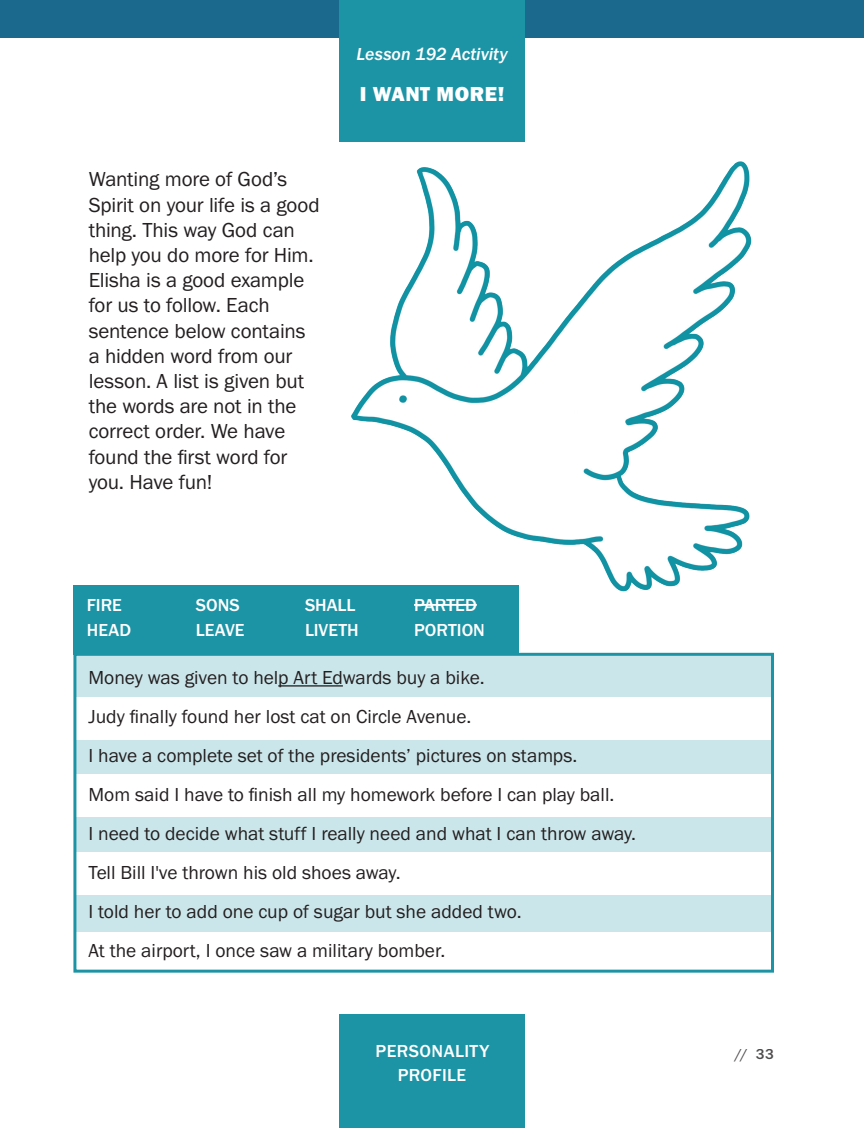
<style>
.page{position:relative;width:864px;height:1128px;background:#fff}
.page>*{position:absolute;margin:0;border:0;box-sizing:border-box;transform-origin:0 0}
.Activity_-_Text{font:21px/25.2px "Franklin Gothic URW Boo";letter-spacing:-.01em;color:#231f20}
.Activity_-_Tab_-_Tit{font:21px "Franklin Gothic URW Hea";letter-spacing:.025em;color:#fff}
.t1{font:19.5px "Franklin Gothic URW Boo";color:#231f20}
.Activity_-_List{font:500 18px "Franklin Gothic URW";color:#fff}
.t2{font:18px "Franklin Gothic URW Med Ita";color:#fff}
.Activity_-_List-2{font:500 18px "Franklin Gothic URW";letter-spacing:.025em;color:#fff}
.Activity_-_List-3{font:500 18px "Franklin Gothic URW";letter-spacing:.02em;color:#fff}
.t3{font:500 15px "Franklin Gothic URW";color:#231f20}
.s1{font-family:"Franklin Gothic URW";font-weight:500}
</style>
<div class="page">
<img style="left:351px;top:161px;width:401px;height:431px">
<div style="left:75px;top:654px;width:699px;height:325px;background:#cbe6ea"></div>
<div style="left:57px;top:696px;width:739px;height:43px;background:#fff"></div>
<div style="left:53px;top:774px;width:740px;height:43px;background:#fff"></div>
<div style="left:53px;top:852px;width:740px;height:42px;background:#fff"></div>
<div style="left:57px;top:932px;width:739px;height:55px;background:#fff"></div>
<div style="left:73px;top:652px;width:701px;height:320px;border:3px solid #1d94a5"></div>
<div style="left:73px;top:585px;width:446px;height:69px;background:#1d94a5"></div>
<hr style="left:414px;top:604px;width:63px;height:1px;background:#fff">
<div style="left:0;top:0;width:864px;height:38px;background:#1c698e"></div>
<div style="left:339px;top:1014px;width:186px;height:113px;background:#1d94a5"></div>
<div style="left:339px;top:0;width:186px;height:142px;background:#1d94a5"></div>
<hr style="left:278px;top:685px;width:65px;height:1px;background:#231f20">
<p class="t2" style="left:357px;top:43px;width:153px">Lesson 192 Activity</p>
<p class="Activity_-_Text" style="left:89px;top:166px;width:232px">Wanting more of God<span class="s1">’</span>s<br>Spirit on your life is a good thing. This way God can help you do more for Him.<br>Elisha is a good example for us to follow. Each sentence below contains a hidden word from our lesson. A list is given but the words are not in the correct order. We have found the first word for you. Have fun!</p>
<p class="Activity_-_Tab_-_Tit" style="left:360px;top:81px;width:146px">I WANT MORE!</p>
<p class="Activity_-_List" style="left:87px;top:593px;width:36px">FIRE</p>
<p class="Activity_-_List" style="left:87px;top:619px;width:46px">HEAD</p>
<p class="Activity_-_List" style="left:196px;top:593px;width:45px">SONS</p>
<p class="Activity_-_List" style="left:196px;top:619px;width:50px">LEAVE</p>
<p class="Activity_-_List" style="left:305px;top:593px;width:52px">SHALL</p>
<p class="Activity_-_List" style="left:305px;top:619px;width:55px">LIVETH</p>
<p class="Activity_-_List" style="left:414px;top:593px;width:64px">PARTED</p>
<p class="Activity_-_List" style="left:414px;top:619px;width:72px">PORTION</p>
<p class="t1" style="left:88px;top:665px;width:398px">Money was given to help Art Edwards buy a bike.</p>
<p class="t1" style="left:88px;top:704px;width:384px">Judy finally found her lost cat on Circle Avenue.</p>
<p class="t1" style="left:88px;top:743px;width:490px">I have a complete set of the presidents’ pictures on stamps.</p>
<p class="t1" style="left:88px;top:782px;width:527px">Mom said I have to finish all my homework before I can play ball.</p>
<p class="t1" style="left:88px;top:821px;width:549px">I need to decide what stuff I really need and what I can throw away.</p>
<p class="t1" style="left:88px;top:860px;width:314px">Tell Bill I've thrown his old shoes away.</p>
<p class="t1" style="left:88px;top:899px;width:435px">I told her to add one cup of sugar but she added two.</p>
<p class="t1" style="left:88px;top:938px;width:358px">At the airport, I once saw a military bomber.</p>
<p class="Activity_-_List-2" style="left:376px;top:1039px;width:115px">PERSONALITY</p>
<p class="t3" style="left:735px;top:1044px;width:41px">// 33</p>
<p class="Activity_-_List-3" style="left:398px;top:1063px;width:70px">PROFILE</p>
</div>
